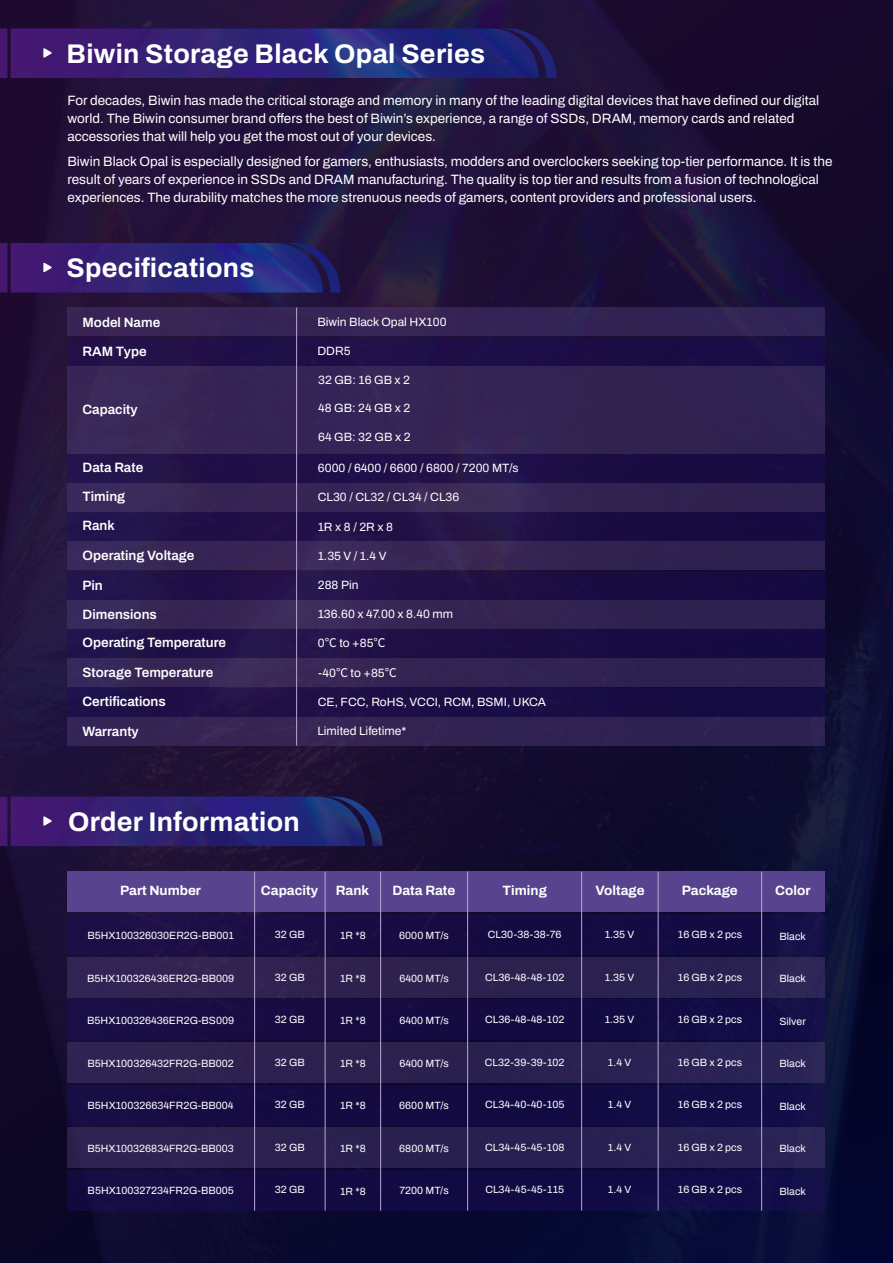
<style>
.page{position:relative;width:893px;height:1263px;background:#fff}
.page>*{position:absolute;margin:0;border:0;box-sizing:border-box;transform-origin:0 0}
.t1{font:700 27px "Archivo";letter-spacing:.01em;color:#fff}
.t2{font:13.5px/18px "Archivo";color:#fff}
.t3{font:600 13.5px/29.2px "Archivo";color:#fff}
.t4{font:700 13.5px "Archivo";color:#fff}
.t5{font:12px "Archivo";color:#fff}
.t6{font:10.5px "Archivo";color:#fff}
.s1{font-family:"Source Han Sans CN"}
</style>
<div class="page">
<img style="left:0;top:0;width:893px;height:1263px">
<svg style="left:0;top:28px;width:556px;height:50px;background:#2e2276"></svg>
<svg style="left:0;top:243px;width:340px;height:50px;background:#2f2276"></svg>
<svg style="left:0;top:796px;width:382px;height:50px;background:#2d2172"></svg>
<div style="left:67px;top:366px;width:230px;height:87px;background:#392556"></div>
<div style="left:67px;top:337px;width:758px;height:28px;background:#1e0e47"></div>
<div style="left:67px;top:454px;width:758px;height:28px;background:#1f0f46"></div>
<div style="left:67px;top:512px;width:758px;height:29px;background:#200f46"></div>
<div style="left:67px;top:571px;width:758px;height:28px;background:#1f0f45"></div>
<div style="left:67px;top:629px;width:758px;height:29px;background:#1e0e44"></div>
<div style="left:67px;top:688px;width:758px;height:28px;background:#1b0e45"></div>
<div style="left:67px;top:308px;width:758px;height:28px;background:#352456"></div>
<div style="left:297px;top:366px;width:528px;height:87px;background:#332353"></div>
<div style="left:67px;top:483px;width:758px;height:29px;background:#362454"></div>
<div style="left:67px;top:542px;width:758px;height:28px;background:#372454"></div>
<div style="left:67px;top:600px;width:758px;height:28px;background:#352453"></div>
<div style="left:67px;top:658px;width:758px;height:29px;background:#332353"></div>
<div style="left:67px;top:717px;width:758px;height:29px;background:#322352"></div>
<hr style="left:296px;top:308px;width:1px;height:438px;background:#baa5d3">
<div style="left:67px;top:914px;width:758px;height:41px;background:#170c43"></div>
<div style="left:67px;top:872px;width:758px;height:40px;background:#57438e"></div>
<div style="left:67px;top:999px;width:758px;height:41px;background:#150c43"></div>
<div style="left:67px;top:957px;width:758px;height:40px;background:#2d2151"></div>
<div style="left:67px;top:1085px;width:758px;height:40px;background:#130b43"></div>
<div style="left:67px;top:1042px;width:758px;height:41px;background:#2b2151"></div>
<div style="left:67px;top:1170px;width:758px;height:41px;background:#120b44"></div>
<div style="left:67px;top:1127px;width:758px;height:41px;background:#2a2151"></div>
<hr style="left:254px;top:872px;width:1px;height:339px;background:#baa5d3">
<hr style="left:325px;top:872px;width:1px;height:339px;background:#baa5d3">
<hr style="left:380px;top:872px;width:1px;height:339px;background:#baa5d3">
<hr style="left:467px;top:872px;width:1px;height:339px;background:#baa5d3">
<hr style="left:581px;top:872px;width:1px;height:339px;background:#baa5d3">
<hr style="left:658px;top:872px;width:1px;height:339px;background:#baa5d3">
<hr style="left:761px;top:872px;width:1px;height:339px;background:#baa5d3">
<h1 class="t1" style="left:67px;top:33px;width:420px">Biwin Storage Black Opal Series</h1>
<p class="t2" style="left:67px;top:91px;width:753px">For decades, Biwin has made the critical storage and memory in many of the leading digital devices that have defined our digital world. The Biwin consumer brand offers the best of Biwin’s experience, a range of SSDs, DRAM, memory cards and related accessories that will help you get the most out of your devices.</p>
<p class="t2" style="left:67px;top:153px;width:766px">Biwin Black Opal is especially designed for gamers, enthusiasts, modders and overclockers seeking top-tier performance. It is the result of years of experience in SSDs and DRAM manufacturing. The quality is top tier and results from a fusion of technological experiences. The durability matches the more strenuous needs of gamers, content providers and professional users.</p>
<h1 class="t1" style="left:67px;top:248px;width:189px">Specifications</h1>
<p class="t3" style="left:83px;top:307px;width:79px">Model Name<br>RAM Type</p>
<p class="t3" style="left:83px;top:395px;width:56px">Capacity</p>
<p class="t3" style="left:83px;top:453px;width:113px">Data Rate<br>Timing<br>Rank<br>Operating Voltage</p>
<p class="t3" style="left:83px;top:570px;width:76px">Pin<br>Dimensions</p>
<p class="t3" style="left:83px;top:628px;width:145px">Operating Temperature<br>Storage Temperature<br>Certifications</p>
<p class="t3" style="left:83px;top:717px;width:58px">Warranty</p>
<p class="t5" style="left:317px;top:313px;width:131px">Biwin Black Opal HX100</p>
<p class="t5" style="left:317px;top:342px;width:35px">DDR5</p>
<p class="t5" style="left:318px;top:370px;width:93px">32 GB: 16 GB x 2</p>
<p class="t5" style="left:318px;top:399px;width:94px">48 GB: 24 GB x 2</p>
<p class="t5" style="left:318px;top:427px;width:94px">64 GB: 32 GB x 2</p>
<p class="t5" style="left:318px;top:459px;width:202px">6000 / 6400 / 6600 / 6800 / 7200 MT/s</p>
<p class="t5" style="left:318px;top:488px;width:143px">CL30 / CL32 / CL34 / CL36</p>
<p class="t5" style="left:318px;top:518px;width:77px">1R x 8 / 2R x 8</p>
<p class="t5" style="left:318px;top:547px;width:70px">1.35 V / 1.4 V</p>
<p class="t5" style="left:318px;top:576px;width:42px">288 Pin</p>
<p class="t5" style="left:318px;top:605px;width:137px">136.60 x 47.00 x 8.40 mm</p>
<p class="t5" style="left:318px;top:633px;width:69px">0<span class="s1">℃</span> to +85<span class="s1">℃</span></p>
<p class="t5" style="left:318px;top:664px;width:80px">-40<span class="s1">℃</span> to +85<span class="s1">℃</span></p>
<p class="t5" style="left:318px;top:693px;width:230px">CE, FCC, RoHS, VCCI, RCM, BSMI, UKCA</p>
<p class="t5" style="left:317px;top:722px;width:90px">Limited Lifetime*</p>
<h1 class="t1" style="left:68px;top:801px;width:233px">Order Information</h1>
<p class="t4" style="left:120px;top:881px;width:82px">Part Number</p>
<p class="t4" style="left:261px;top:881px;width:59px">Capacity</p>
<p class="t4" style="left:336px;top:881px;width:35px">Rank</p>
<p class="t4" style="left:392px;top:881px;width:65px">Data Rate</p>
<p class="t4" style="left:503px;top:881px;width:46px">Timing</p>
<p class="t4" style="left:595px;top:881px;width:51px">Voltage</p>
<p class="t4" style="left:682px;top:881px;width:57px">Package</p>
<p class="t4" style="left:775px;top:881px;width:37px">Color</p>
<p class="t6" style="left:87px;top:928px;width:148px">B5HX100326030ER2G-BB001</p>
<p class="t6" style="left:87px;top:970px;width:149px">B5HX100326436ER2G-BB009</p>
<p class="t6" style="left:87px;top:1013px;width:148px">B5HX100326436ER2G-BS009</p>
<p class="t6" style="left:88px;top:1055px;width:148px">B5HX100326432FR2G-BB002</p>
<p class="t6" style="left:88px;top:1098px;width:148px">B5HX100326634FR2G-BB004</p>
<p class="t6" style="left:87px;top:1140px;width:148px">B5HX100326834FR2G-BB003</p>
<p class="t6" style="left:88px;top:1183px;width:148px">B5HX100327234FR2G-BB005</p>
<p class="t6" style="left:275px;top:927px;width:31px">32 GB</p>
<p class="t6" style="left:275px;top:969px;width:31px">32 GB</p>
<p class="t6" style="left:275px;top:1012px;width:31px">32 GB</p>
<p class="t6" style="left:275px;top:1054px;width:31px">32 GB</p>
<p class="t6" style="left:275px;top:1097px;width:31px">32 GB</p>
<p class="t6" style="left:275px;top:1139px;width:31px">32 GB</p>
<p class="t6" style="left:275px;top:1182px;width:31px">32 GB</p>
<p class="t6" style="left:488px;top:927px;width:75px">CL30-38-38-76</p>
<p class="t6" style="left:485px;top:969px;width:81px">CL36-48-48-102</p>
<p class="t6" style="left:485px;top:1012px;width:81px">CL36-48-48-102</p>
<p class="t6" style="left:485px;top:1054px;width:81px">CL32-39-39-102</p>
<p class="t6" style="left:485px;top:1097px;width:81px">CL34-40-40-105</p>
<p class="t6" style="left:485px;top:1139px;width:81px">CL34-45-45-108</p>
<p class="t6" style="left:485px;top:1182px;width:80px">CL34-45-45-115</p>
<p class="t6" style="left:605px;top:927px;width:31px">1.35 V</p>
<p class="t6" style="left:605px;top:969px;width:31px">1.35 V</p>
<p class="t6" style="left:605px;top:1012px;width:31px">1.35 V</p>
<p class="t6" style="left:608px;top:1054px;width:25px">1.4 V</p>
<p class="t6" style="left:608px;top:1097px;width:25px">1.4 V</p>
<p class="t6" style="left:608px;top:1139px;width:25px">1.4 V</p>
<p class="t6" style="left:608px;top:1182px;width:25px">1.4 V</p>
<p class="t6" style="left:678px;top:927px;width:66px">16 GB x 2 pcs</p>
<p class="t6" style="left:678px;top:969px;width:66px">16 GB x 2 pcs</p>
<p class="t6" style="left:678px;top:1012px;width:66px">16 GB x 2 pcs</p>
<p class="t6" style="left:678px;top:1054px;width:66px">16 GB x 2 pcs</p>
<p class="t6" style="left:678px;top:1097px;width:66px">16 GB x 2 pcs</p>
<p class="t6" style="left:678px;top:1139px;width:66px">16 GB x 2 pcs</p>
<p class="t6" style="left:678px;top:1182px;width:66px">16 GB x 2 pcs</p>
<p class="t6" style="left:399px;top:928px;width:51px">6000 MT/s</p>
<p class="t6" style="left:399px;top:970px;width:51px">6400 MT/s</p>
<p class="t6" style="left:399px;top:1013px;width:51px">6400 MT/s</p>
<p class="t6" style="left:399px;top:1055px;width:51px">6400 MT/s</p>
<p class="t6" style="left:399px;top:1098px;width:51px">6600 MT/s</p>
<p class="t6" style="left:399px;top:1140px;width:51px">6800 MT/s</p>
<p class="t6" style="left:399px;top:1183px;width:51px">7200 MT/s</p>
<p class="t6" style="left:780px;top:928px;width:28px">Black</p>
<p class="t6" style="left:780px;top:970px;width:28px">Black</p>
<p class="t6" style="left:779px;top:1013px;width:28px">Silver</p>
<p class="t6" style="left:780px;top:1056px;width:28px">Black</p>
<p class="t6" style="left:780px;top:1098px;width:28px">Black</p>
<p class="t6" style="left:780px;top:1141px;width:28px">Black</p>
<p class="t6" style="left:780px;top:1183px;width:28px">Black</p>
<p class="t6" style="left:340px;top:928px;width:27px">1R *8</p>
<p class="t6" style="left:340px;top:970px;width:27px">1R *8</p>
<p class="t6" style="left:340px;top:1013px;width:27px">1R *8</p>
<p class="t6" style="left:340px;top:1055px;width:27px">1R *8</p>
<p class="t6" style="left:340px;top:1098px;width:27px">1R *8</p>
<p class="t6" style="left:340px;top:1140px;width:27px">1R *8</p>
<p class="t6" style="left:340px;top:1183px;width:27px">1R *8</p>
</div>
